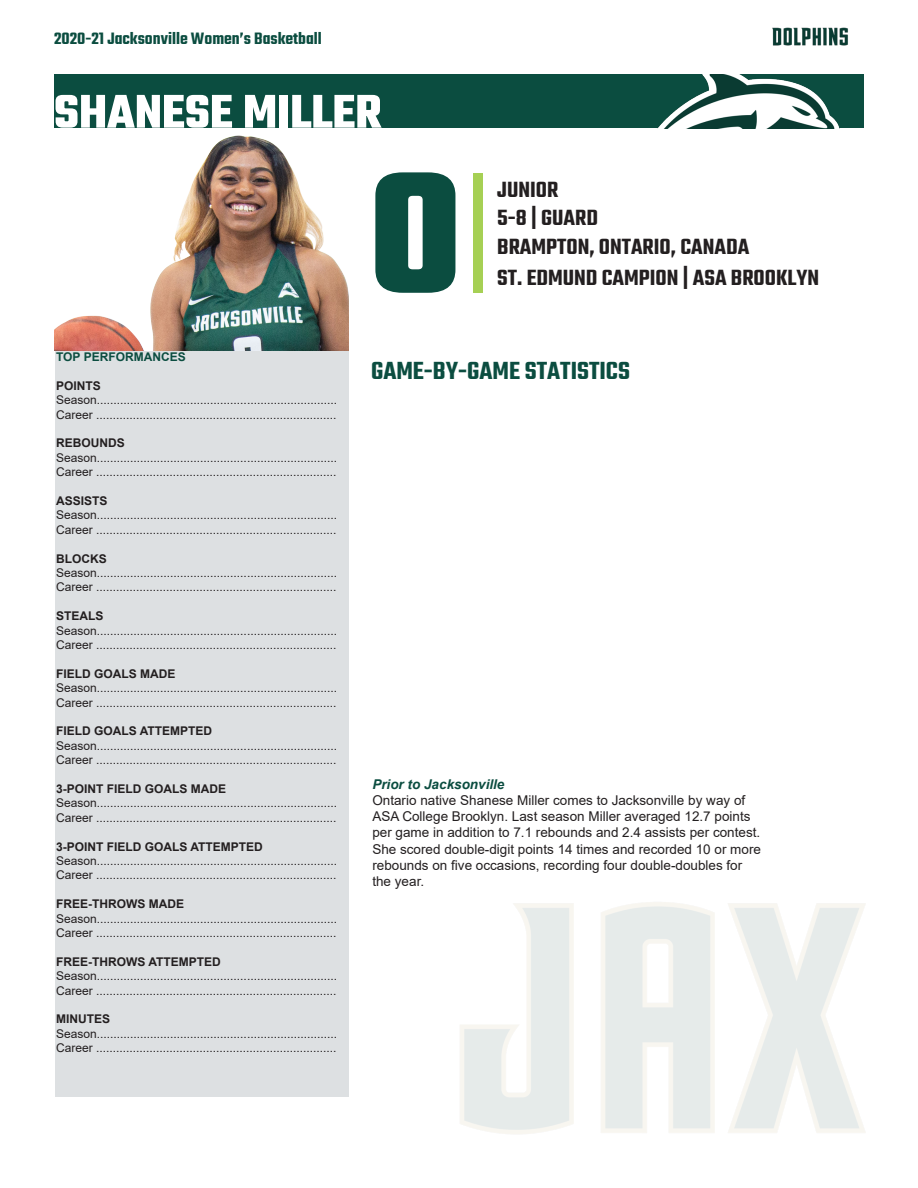
<style>
.page{position:relative;width:918px;height:1188px;background:#fff}
.page>*{position:absolute;margin:0;border:0;box-sizing:border-box;transform-origin:0 0}
.t1{font:700 187.5px "Teko";color:#0b4d40}
.t2{font:700 51px "Teko";color:#fff}
.t3{font:600 27px "Teko";color:#0b4d40}
.t4{font:600 24px "Teko";color:#231f20}
.t5{font:600 18px "Teko";color:#0b4d40}
.t6{font:13.5px/16.2px "Arial";color:#231f20}
.t7{font:italic 700 13.5px "Arial";color:#0b4d40}
.t8{font:12px "Arial";color:#231f20}
.t9{font:700 12px "Arial";color:#231f20}
.t10{font:700 12px "Arial";color:#0b4d40}
</style>
<div class="page">
<img style="left:772px;top:27px;width:76px;height:19px">
<img style="left:338px;top:902px;width:528px;height:232px">
<div style="left:54px;top:74px;width:810px;height:54px;background:#0b4d40"></div>
<div style="left:55px;top:351px;width:294px;height:745px;background:#dde0e2"></div>
<div style="left:473px;top:173px;width:9px;height:120px;background:#a6d054"></div>
<img style="left:658px;top:74px;width:182px;height:54px">
<img style="left:54px;top:135px;width:295px;height:216px">
<h3 class="t5" style="left:54px;top:27px;width:269px">2020-21 Jacksonville Women’s Basketball</h3>
<p class="t2" style="left:54px;top:79px;width:329px">SHANESE MILLER</p>
<p class="t1" style="left:368px;top:113px;width:95px">0</p>
<p class="t4" style="left:497px;top:175px;width:63px">JUNIOR</p>
<p class="t4" style="left:497px;top:203px;width:102px">5-8 | GUARD</p>
<p class="t4" style="left:497px;top:232px;width:254px">BRAMPTON, ONTARIO, CANADA</p>
<p class="t4" style="left:497px;top:263px;width:323px">ST. EDMUND CAMPION | ASA BROOKLYN</p>
<p class="t10" style="left:56px;top:348px;width:131px">TOP PERFORMANCES</p>
<p class="t9" style="left:56px;top:377px;width:46px">POINTS</p>
<p class="t8" style="left:56px;top:392px;width:282px">Season........................................................................</p>
<p class="t8" style="left:56px;top:406px;width:282px">Career ........................................................................</p>
<p class="t9" style="left:56px;top:435px;width:70px">REBOUNDS</p>
<p class="t8" style="left:56px;top:449px;width:282px">Season........................................................................</p>
<p class="t8" style="left:56px;top:464px;width:282px">Career ........................................................................</p>
<p class="t9" style="left:56px;top:492px;width:53px">ASSISTS</p>
<p class="t8" style="left:56px;top:507px;width:282px">Season........................................................................</p>
<p class="t8" style="left:56px;top:521px;width:282px">Career ........................................................................</p>
<p class="t9" style="left:56px;top:550px;width:52px">BLOCKS</p>
<p class="t8" style="left:56px;top:565px;width:282px">Season........................................................................</p>
<p class="t8" style="left:56px;top:579px;width:282px">Career ........................................................................</p>
<p class="t9" style="left:56px;top:608px;width:49px">STEALS</p>
<p class="t8" style="left:56px;top:622px;width:282px">Season........................................................................</p>
<p class="t8" style="left:56px;top:637px;width:282px">Career ........................................................................</p>
<p class="t9" style="left:56px;top:665px;width:121px">FIELD GOALS MADE</p>
<p class="t8" style="left:56px;top:680px;width:282px">Season........................................................................</p>
<p class="t8" style="left:56px;top:694px;width:282px">Career ........................................................................</p>
<p class="t9" style="left:56px;top:723px;width:157px">FIELD GOALS ATTEMPTED</p>
<p class="t8" style="left:56px;top:737px;width:282px">Season........................................................................</p>
<p class="t8" style="left:56px;top:752px;width:282px">Career ........................................................................</p>
<p class="t9" style="left:56px;top:780px;width:172px">3-POINT FIELD GOALS MADE</p>
<p class="t8" style="left:56px;top:795px;width:282px">Season........................................................................</p>
<p class="t8" style="left:56px;top:809px;width:282px">Career ........................................................................</p>
<p class="t9" style="left:56px;top:838px;width:208px">3-POINT FIELD GOALS ATTEMPTED</p>
<p class="t8" style="left:56px;top:853px;width:282px">Season........................................................................</p>
<p class="t8" style="left:56px;top:867px;width:282px">Career ........................................................................</p>
<p class="t9" style="left:56px;top:896px;width:129px">FREE-THROWS MADE</p>
<p class="t8" style="left:56px;top:910px;width:282px">Season........................................................................</p>
<p class="t8" style="left:56px;top:925px;width:282px">Career ........................................................................</p>
<p class="t9" style="left:56px;top:953px;width:166px">FREE-THROWS ATTEMPTED</p>
<p class="t8" style="left:56px;top:968px;width:282px">Season........................................................................</p>
<p class="t8" style="left:56px;top:982px;width:282px">Career ........................................................................</p>
<p class="t9" style="left:56px;top:1011px;width:55px">MINUTES</p>
<p class="t8" style="left:56px;top:1025px;width:282px">Season........................................................................</p>
<p class="t8" style="left:56px;top:1040px;width:282px">Career ........................................................................</p>
<p class="t3" style="left:371px;top:355px;width:260px">GAME-BY-GAME STATISTICS</p>
<p class="t7" style="left:372px;top:775px;width:134px">Prior to Jacksonville</p>
<p class="t6" style="left:372px;top:792px;width:390px">Ontario native Shanese Miller comes to Jacksonville by way of ASA College Brooklyn. Last season Miller averaged 12.7 points per game in addition to 7.1 rebounds and 2.4 assists per contest.<br>She scored double-digit points 14 times and recorded 10 or more rebounds on five occasions, recording four double-doubles for the year.</p>
</div>
